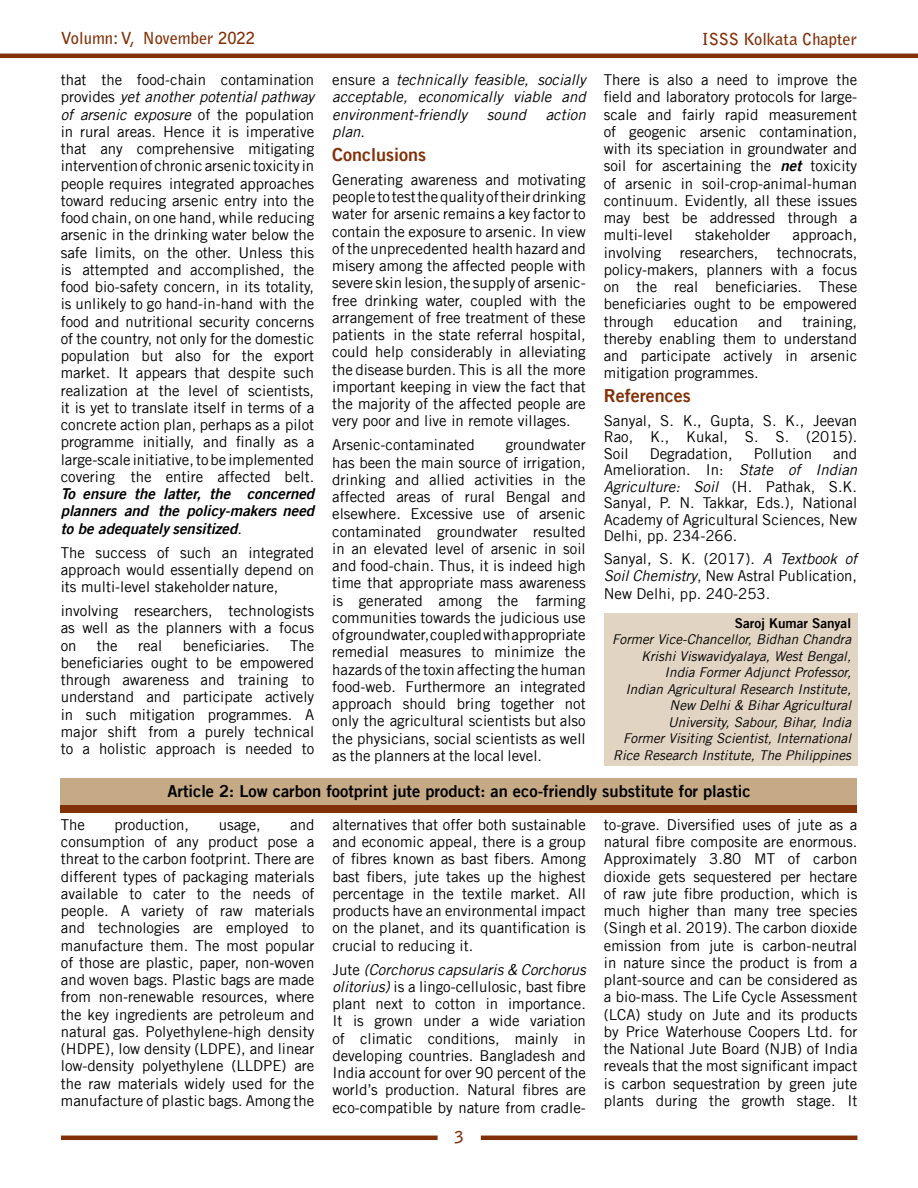
<style>
.page{position:relative;width:918px;height:1188px;background:#fff}
.page>*{position:absolute;margin:0;border:0;box-sizing:border-box;transform-origin:0 0}
.t1{font:18px "Trade Gothic LT Bold Two";color:#813007}
.t2{font:16.5px "Trade Gothic LT Bold Two";color:#000}
.t3{font:700 16.5px "Bell Gothic Std";color:#813007}
.t4{font:15px/17.2px "Trade Gothic LT";color:#000;text-align:justify}
.t5{font:italic 15px/17.2px "Trade Gothic LT";color:#000;text-align:justify}
.t6{font:italic 15px/17.2px "Trade Gothic LT Bold Two";color:#000;text-align:justify}
.t7{font:italic 13.5px/16.5px "Trade Gothic LT";color:#000;text-align:right}
.t8{font:13.5px "Trade Gothic LT Bold Two";color:#000}
.s1{font-style:italic}
.s2{font-family:"Trade Gothic LT";font-style:normal}
.s3{font-family:"Trade Gothic LT Bold Two";font-style:italic}
.s4{font-style:normal}
</style>
<div class="page">
<hr style="left:61px;top:1136px;width:377px;height:4px;background:#813007">
<hr style="left:481px;top:1136px;width:376px;height:4px;background:#813007">
<hr style="left:0;top:54px;width:918px;height:4px;background:#813007">
<div style="left:604px;top:613px;width:253px;height:152px;background:#e2d4c2"></div>
<div style="left:61px;top:782px;width:796px;height:30px;background:#813007"></div>
<div style="left:61px;top:778px;width:796px;height:28px;background:#c6aa85"></div>
<p class="t3" style="left:61px;top:28px;width:196px">Volumn: V, November 2022</p>
<p class="t3" style="left:702px;top:29px;width:156px">ISSS Kolkata Chapter</p>
<p class="t4" style="left:61px;top:71px;width:255px">that the food-chain contamination provides <span class="s1">yet another potential pathway of arsenic exposure</span> of the population in rural areas. Hence it is imperative that any comprehensive mitigating intervention of chronic arsenic toxicity in people requires integrated approaches toward reducing arsenic entry into the food chain, on one hand, while reducing arsenic in the drinking water below the safe limits, on the other. Unless this is attempted and accomplished, the food bio-safety concern, in its totality, is unlikely to go hand-in-hand with the food and nutritional security concerns of the country, not only for the domestic population but also for the export market. It appears that despite such realization at the level of scientists, it is yet to translate itself in terms of a concrete action plan, perhaps as a pilot programme initially, and finally as a large-scale initiative, to be implemented covering the entire affected belt.</p>
<p class="t6" style="left:61px;top:485px;width:255px">To ensure the latter, the concerned planners and the policy-makers need to be adequately sensitized<span class="s2">.</span></p>
<p class="t4" style="left:61px;top:543px;width:255px">The success of such an integrated approach would essentially depend on its multi-level stakeholder nature,</p>
<p class="t4" style="left:61px;top:602px;width:255px">involving researchers, technologists as well as the planners with a focus on</p>
<p class="t4" style="left:604px;top:71px;width:255px">There is also a need to improve the field and laboratory protocols for large&shy;scale and fairly rapid measurement of geogenic arsenic contamination, with its speciation in groundwater and soil for ascertaining the <span class="s3">net</span> toxicity of arsenic in soil-crop-animal-human continuum. Evidently, all these issues may best be addressed through a multi-level</p>
<p class="t5" style="left:332px;top:71px;width:255px"><span class="s4">ensure a</span> technically feasible, socially acceptable, economically viable and environment-friendly</p>
<p class="t5" style="left:487px;top:105px;width:41px">sound</p>
<p class="t5" style="left:546px;top:105px;width:42px">action</p>
<p class="t5" style="left:332px;top:123px;width:34px">plan<span class="s4">.</span></p>
<p class="t1" style="left:332px;top:143px;width:96px">Conclusions</p>
<p class="t4" style="left:332px;top:171px;width:255px">Generating awareness and motivating people to test the quality of their drinking water for arsenic remains a key factor to contain the exposure to arsenic. In view of the unprecedented health hazard and misery among the affected people with severe skin lesion, the supply of arsenic&shy;free drinking water, coupled with the arrangement of free treatment of these patients in the state referral hospital, could help considerably in alleviating the disease burden. This is all the more important keeping in view the fact that the majority of the affected people are very poor and live in remote villages.</p>
<p class="t4" style="left:332px;top:436px;width:144px">Arsenic-contaminated</p>
<p class="t4" style="left:604px;top:226px;width:255px;text-indent:189px">approach, involving researchers, technocrats, policy-makers, planners with a focus on the real beneficiaries. These beneficiaries ought to be empowered through</p>
<p class="t4" style="left:695px;top:226px;width:77px">stakeholder</p>
<p class="t4" style="left:604px;top:312px;width:255px;text-indent:199px">training, thereby enabling them to understand and participate actively in arsenic mitigation programmes.</p>
<p class="t1" style="left:604px;top:385px;width:88px">References</p>
<p class="t4" style="left:604px;top:412px;width:255px;line-height:16.5px">Sanyal, S. K., Gupta, S. K., Jeevan Rao, K., Kukal, S. S. (2015).<br>Soil</p>
<p class="t4" style="left:674px;top:312px;width:66px">education</p>
<p class="t4" style="left:758px;top:312px;width:26px">and</p>
<p class="t4" style="left:332px;top:436px;width:255px;text-indent:173px">groundwater has been the main source of irrigation, drinking and allied activities in the affected areas of rural Bengal and elsewhere. Excessive use of arsenic contaminated groundwater resulted in an elevated level of arsenic in soil and food-chain. Thus, it is indeed high time that appropriate mass awareness is generated among the farming communities towards the judicious use of groundwater, coupled with appropriate remedial measures to minimize the hazards of the toxin affecting the human food-web. Furthermore an integrated approach should bring together not only the agricultural scientists but also the physicians, social scientists as well as the planners at the local level.</p>
<p class="t4" style="left:650px;top:444px;width:84px">Degradation,</p>
<p class="t4" style="left:754px;top:444px;width:60px">Pollution</p>
<p class="t4" style="left:604px;top:445px;width:255px;line-height:16.5px;text-indent:229px">and Amelioration. In: <span class="s1">State of Indian Agriculture: Soil</span> (H. Pathak, S.K.<br>Sanyal, P. N. Takkar, Eds.), National Academy of Agricultural Sciences, New Delhi, pp. 234-266.</p>
<p class="t4" style="left:604px;top:551px;width:255px;line-height:16.5px">Sanyal, S. K. (2017). <span class="s1">A Textbook of<br>Soil Chemistry</span>, New Astral Publication,</p>
<p class="t4" style="left:604px;top:585px;width:168px">New Delhi, pp. 240-253.</p>
<p class="t8" style="left:735px;top:614px;width:118px">Saroj Kumar Sanyal</p>
<p class="t7" style="left:612px;top:631px;width:241px">Former Vice-Chancellor, Bidhan Chandra Krishi Viswavidyalaya, West Bengal, India Former Adjunct Professor,<br>Indian Agricultural Research Institute, New Delhi &amp; Bihar Agricultural University, Sabour, Bihar, India<br>Former Visiting Scientist, International Rice Research Institute, The Philippines</p>
<p class="t2" style="left:167px;top:781px;width:585px">Article 2: Low carbon footprint jute product: an eco-friendly substitute for plastic</p>
<p class="t4" style="left:97px;top:636px;width:22px">the</p>
<p class="t4" style="left:138px;top:636px;width:26px">real</p>
<p class="t4" style="left:183px;top:636px;width:89px">beneficiaries.</p>
<p class="t4" style="left:61px;top:636px;width:255px;text-indent:229px">The beneficiaries ought to be empowered through awareness and training to understand and participate actively in such mitigation programmes. A major shift from a purely technical to a holistic approach is needed to</p>
<p class="t4" style="left:61px;top:816px;width:255px;text-indent:229px">and consumption of any product pose a threat to the carbon footprint. There are different types of packaging materials available to cater to the needs of people. A variety of raw materials and technologies are employed to manufacture them. The most popular of those are plastic, paper, non-woven and woven bags. Plastic bags are made from non-renewable resources, where the key ingredients are petroleum and natural gas. Polyethylene-high density (HDPE), low density (LDPE), and linear low-density polyethylene (LLDPE) are the raw materials widely used for the manufacture of plastic bags. Among the</p>
<p class="t4" style="left:332px;top:816px;width:255px">alternatives that offer both sustainable and economic appeal, there is a group of fibres known as bast fibers. Among bast fibers, jute takes up the highest percentage in the textile market. All products have an environmental impact on the planet, and its quantification is crucial to reducing it.</p>
<p class="t4" style="left:61px;top:816px;width:26px">The</p>
<p class="t4" style="left:115px;top:816px;width:76px">production,</p>
<p class="t4" style="left:219px;top:816px;width:44px">usage,</p>
<p class="t4" style="left:332px;top:960px;width:255px">Jute <span class="s1">(Corchorus capsularis &amp; Corchorus olitorius)</span> is a lingo-cellulosic, bast fibre plant next to cotton in importance.<br>It is grown under a wide variation of climatic conditions, mainly in developing countries. Bangladesh and India account for over 90 percent of the world’s production. Natural fibres are eco-compatible by nature from cradle-</p>
<p class="t3" style="left:455px;top:1127px;width:11px">3</p>
<p class="t4" style="left:604px;top:816px;width:255px">to-grave. Diversified uses of jute as a natural fibre composite are enormous.<br>Approximately 3.80 MT of carbon dioxide gets sequestered per hectare of raw jute fibre production, which is much higher than many tree species (Singh et al. 2019). The carbon dioxide emission from jute is carbon-neutral in nature since the product is from a plant-source and can be considered as a bio-mass. The Life Cycle Assessment (LCA) study on Jute and its products by Price Waterhouse Coopers Ltd. for the National Jute Board (NJB) of India reveals that the most significant impact is carbon sequestration by green jute plants during the growth stage. It</p>
</div>
